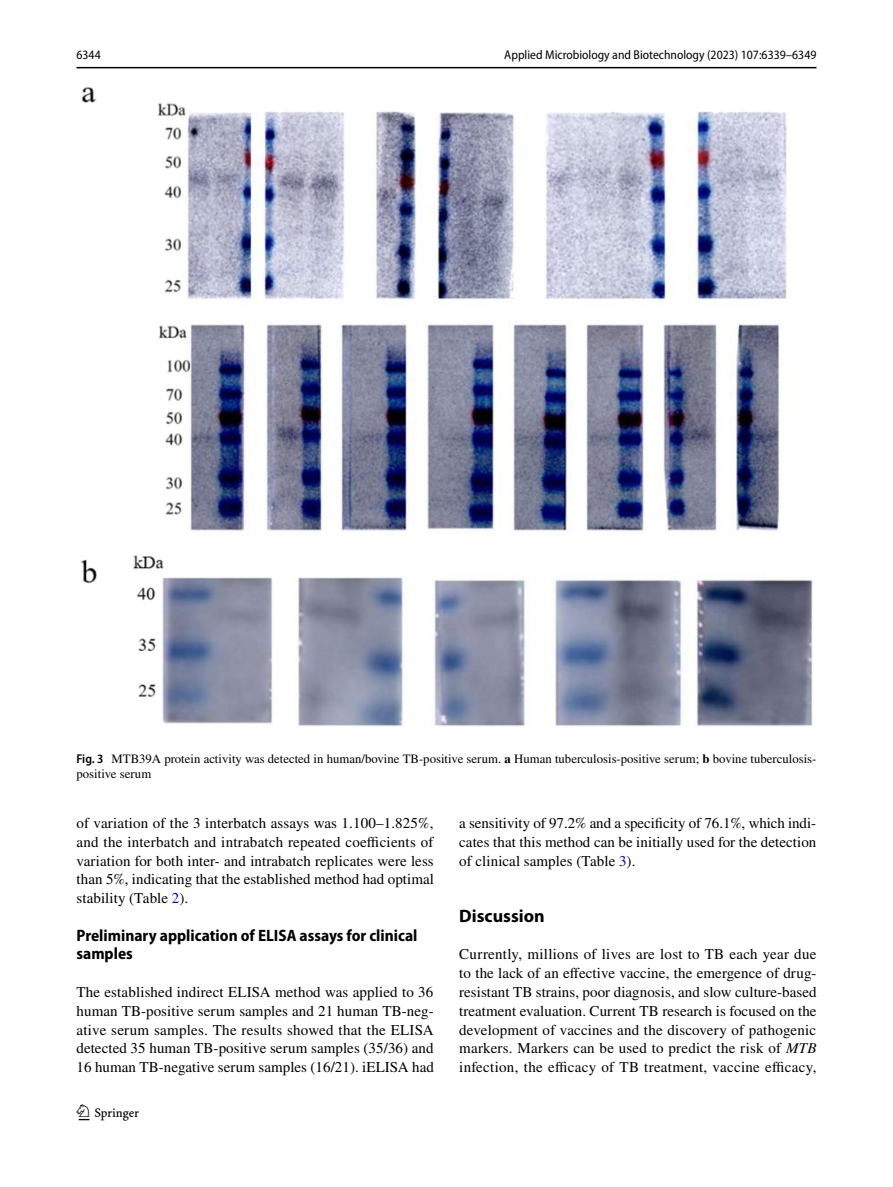
<style>
.page{position:relative;width:893px;height:1187px;background:#fff}
.page>*{position:absolute;margin:0;border:0;box-sizing:border-box;transform-origin:0 0}
.t1{font:22.5px "Springnew Regular 2";color:#000}
.t2{font:700 18px "Myriad Pro";color:#000}
.t3{font:700 semi-condensed 16.5px/18.8px "Myriad Pro";color:#000}
.t4{font:15px/18.8px "STIX";letter-spacing:.005em;color:#000;text-align:justify}
.t5{font:12.75px/15px "STIX";color:#000}
.t6{font:semi-condensed 12.75px "Myriad Pro";color:#000}
.s1{font-family:"Myriad Pro";font-weight:600;font-stretch:semi-condensed}
.s2{font-weight:700}
.s3{color:#00f}
.s4{font-style:italic}
</style>
<div class="page">
<hr style="left:77px;top:67px;width:739px;height:1px;background:#000">
<img style="left:81px;top:87px;width:731px;height:640px">
<p class="t6" style="left:77px;top:48px;width:26px">6344</p>
<p class="t6" style="left:504px;top:48px;width:314px">Applied Microbiology and Biotechnology (2023) 107:6339–6349</p>
<p class="t5" style="left:77px;top:752px;width:741px"><span class="s1">Fig. 3</span> MTB39A protein activity was detected in human/bovine TB-positive serum. <span class="s2">a</span> Human tuberculosis-positive serum; <span class="s2">b</span> bovine tuberculosis&shy;positive serum</p>
<p class="t4" style="left:77px;top:814px;width:359px">of variation of the 3 interbatch assays was 1.100–1.825%, and the interbatch and intrabatch repeated coefficients of variation for both inter- and intrabatch replicates were less than 5%, indicating that the established method had optimal stability (Table <span class="s3">2</span>).</p>
<p class="t3" style="left:77px;top:925px;width:342px">Preliminary application of ELISA assays for clinical samples</p>
<p class="t4" style="left:77px;top:983px;width:359px">The established indirect ELISA method was applied to 36 human TB-positive serum samples and 21 human TB-neg&shy;ative serum samples. The results showed that the ELISA detected 35 human TB-positive serum samples (35/36) and 16 human TB-negative serum samples (16/21). iELISA had</p>
<h1 class="t1" style="left:79px;top:1104px;width:62px">1 3</h1>
<p class="t4" style="left:459px;top:814px;width:359px">a sensitivity of 97.2% and a specificity of 76.1%, which indi&shy;cates that this method can be initially used for the detection of clinical samples (Table <span class="s3">3</span>).</p>
<p class="t2" style="left:459px;top:904px;width:87px">Discussion</p>
<p class="t4" style="left:459px;top:946px;width:359px">Currently, millions of lives are lost to TB each year due to the lack of an effective vaccine, the emergence of drug&shy;resistant TB strains, poor diagnosis, and slow culture-based treatment evaluation. Current TB research is focused on the development of vaccines and the discovery of pathogenic markers. Markers can be used to predict the risk of <span class="s4">MTB </span>infection, the efficacy of TB treatment, vaccine efficacy,</p>
</div>
